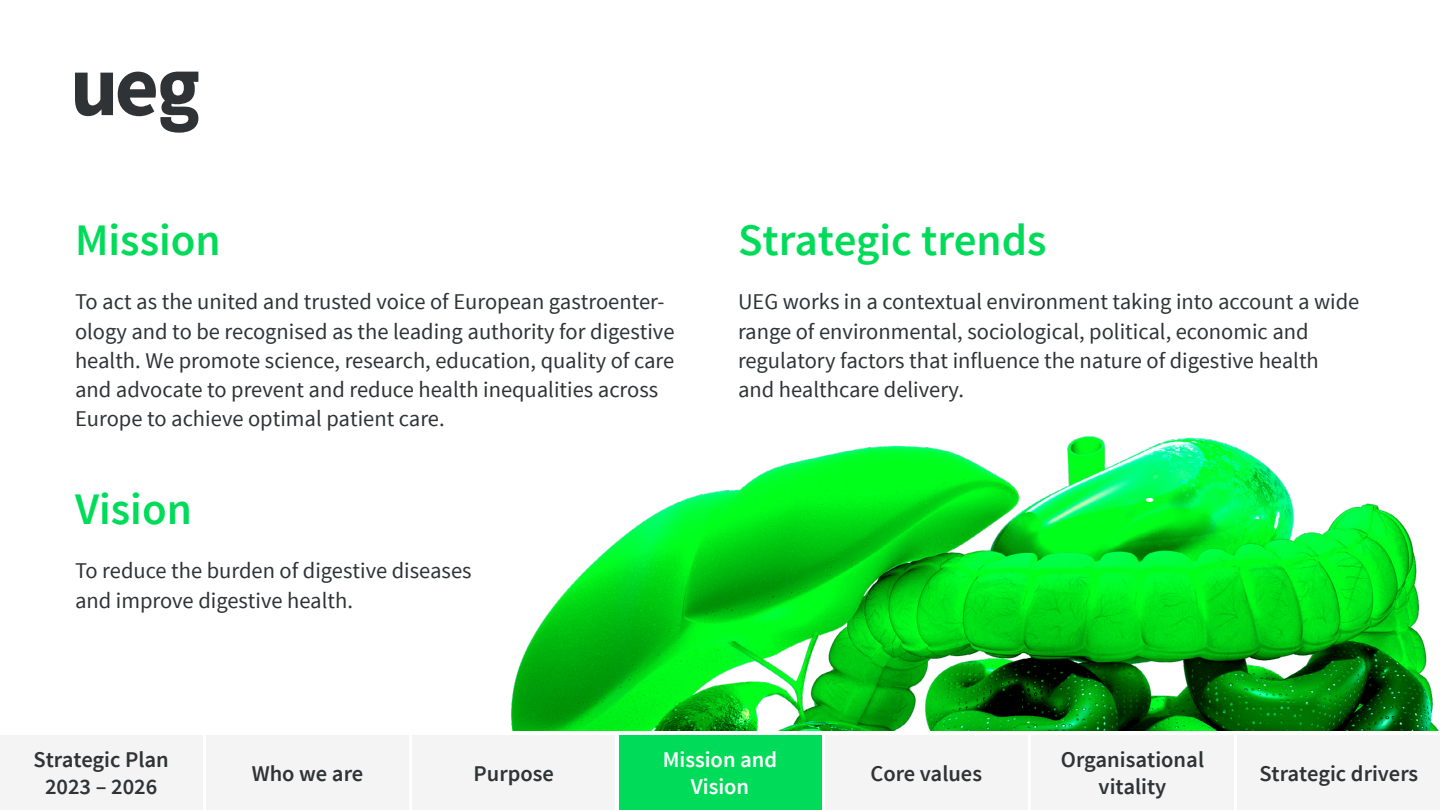
<style>
.page{position:relative;width:1440px;height:810px;background:#fff}
.page>*{position:absolute;margin:0;border:0;box-sizing:border-box;transform-origin:0 0}
.t1{font:600 45px "Source Sans Pro";color:#00dc5a}
.t2{font:22.5px/29.2px "Source Sans Pro";color:#303335}
.t3{font:600 22.5px/27px "Source Sans Pro";color:#303335;text-align:center}
.t4{font:600 22.5px/27px "Source Sans Pro";color:#fff;text-align:center}
</style>
<div class="page">
<svg style="left:75px;top:72px;width:123px;height:61px"></svg>
<img style="left:511px;top:436px;width:928px;height:295px">
<div style="left:206px;top:735px;width:203px;height:75px;background:#f4f4f4"></div>
<div style="left:413px;top:735px;width:202px;height:75px;background:#f4f4f4"></div>
<div style="left:825px;top:735px;width:202px;height:75px;background:#f4f4f4"></div>
<div style="left:1031px;top:735px;width:203px;height:75px;background:#f4f4f4"></div>
<div style="left:1238px;top:735px;width:202px;height:75px;background:#f4f4f4"></div>
<div style="left:0;top:735px;width:202px;height:75px;background:#f4f4f4"></div>
<div style="left:619px;top:735px;width:202px;height:75px;background:#00dc5a"></div>
<h1 class="t1" style="left:75px;top:212px;width:147px">Mission</h1>
<p class="t2" style="left:75px;top:288px;width:601px">To act as the united and trusted voice of European gastroenter&shy;ology and to be recognised as the leading authority for digestive health. We promote science, research, education, quality of care and advocate to prevent and reduce health inequalities across Europe to achieve optimal patient care.</p>
<h1 class="t1" style="left:75px;top:481px;width:118px">Vision</h1>
<p class="t2" style="left:75px;top:557px;width:398px">To reduce the burden of digestive diseases and improve digestive health.</p>
<h1 class="t1" style="left:738px;top:212px;width:310px">Strategic trends</h1>
<p class="t2" style="left:738px;top:288px;width:623px">UEG works in a contextual environment taking into account a wide range of environmental, sociological, political, economic and regulatory factors that influence the nature of digestive health and healthcare delivery.</p>
<p class="t3" style="left:34px;top:747px;width:137px">Strategic Plan<br>2023 – 2026</p>
<p class="t4" style="left:663px;top:747px;width:116px">Mission and<br>Vision</p>
<p class="t3" style="left:252px;top:761px;width:113px">Who we are</p>
<p class="t3" style="left:474px;top:761px;width:82px">Purpose</p>
<p class="t3" style="left:870px;top:761px;width:113px">Core values</p>
<p class="t3" style="left:1061px;top:747px;width:145px">Organisational vitality</p>
<p class="t3" style="left:1259px;top:761px;width:160px">Strategic drivers</p>
</div>
